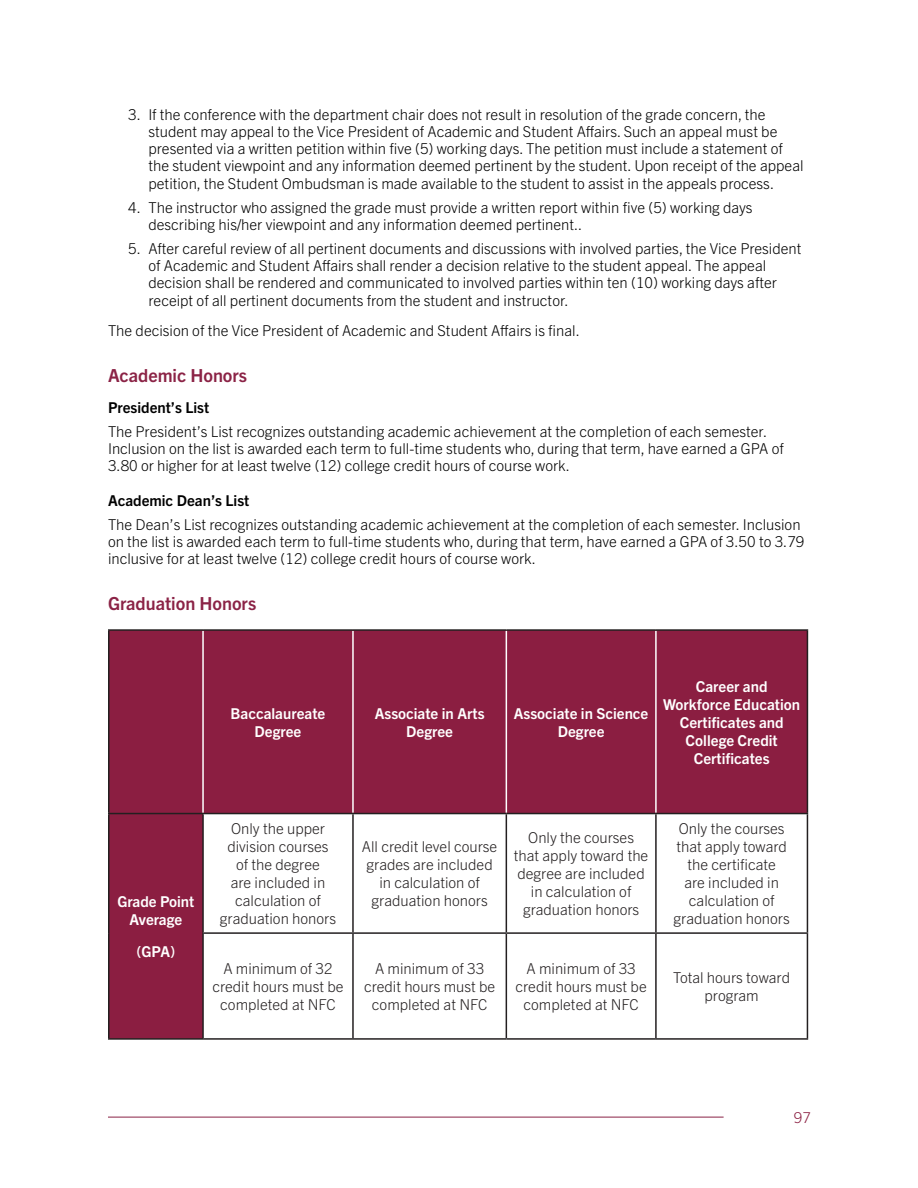
<style>
.page{position:relative;width:918px;height:1188px;background:#fff}
.page>*{position:absolute;margin:0;border:0;box-sizing:border-box;transform-origin:0 0}
.Burgundy_Header_2{font:700 18px "Trade Gothic Next LT Pro";color:#8b2346}
.t1{font:300 15px/17.2px "Trade Gothic Next LT Pro";color:#000}
.t2{font:300 15px/18px "Trade Gothic Next LT Pro";color:#231f20;text-align:center}
.t3{font:700 15px/18px "Trade Gothic Next LT Pro";color:#fff;text-align:center}
.Subheading_Black_1{font:700 15px "Trade Gothic Next LT Pro";color:#000}
.t4{font:300 15px "Trade Gothic Next LT Pro";color:#8b1e41}
</style>
<div class="page">
<hr style="left:108px;top:1117px;width:616px;height:1px;background:#8a2146">
<svg style="left:110px;top:631px;width:697px;height:407px;fill:#8b1e41"></svg>
<hr style="left:108px;top:814px;width:2px;height:119px;background:#231f20">
<hr style="left:202px;top:814px;width:2px;height:118px;background:#231f20">
<hr style="left:352px;top:814px;width:2px;height:118px;background:#231f20">
<hr style="left:506px;top:814px;width:1px;height:118px;background:#231f20">
<hr style="left:655px;top:814px;width:2px;height:118px;background:#231f20">
<hr style="left:807px;top:814px;width:1px;height:118px;background:#231f20">
<hr style="left:108px;top:933px;width:2px;height:105px;background:#231f20">
<hr style="left:202px;top:932px;width:151px;height:2px;background:#231f20">
<hr style="left:202px;top:934px;width:2px;height:104px;background:#231f20">
<hr style="left:353px;top:932px;width:153px;height:2px;background:#231f20">
<hr style="left:352px;top:934px;width:2px;height:104px;background:#231f20">
<hr style="left:506px;top:932px;width:150px;height:2px;background:#231f20">
<hr style="left:506px;top:934px;width:1px;height:104px;background:#231f20">
<hr style="left:656px;top:932px;width:152px;height:2px;background:#231f20">
<hr style="left:655px;top:934px;width:2px;height:104px;background:#231f20">
<hr style="left:807px;top:934px;width:1px;height:104px;background:#231f20">
<hr style="left:108px;top:1038px;width:95px;height:2px;background:#231f20">
<hr style="left:203px;top:1038px;width:150px;height:2px;background:#231f20">
<hr style="left:353px;top:1038px;width:153px;height:2px;background:#231f20">
<hr style="left:506px;top:1038px;width:150px;height:2px;background:#231f20">
<hr style="left:656px;top:1038px;width:152px;height:2px;background:#231f20">
<hr style="left:352px;top:631px;width:2px;height:182px;background:#fff">
<hr style="left:506px;top:631px;width:1px;height:182px;background:#fff">
<hr style="left:655px;top:631px;width:2px;height:182px;background:#fff">
<hr style="left:202px;top:631px;width:2px;height:182px;background:#fff">
<hr style="left:108px;top:629px;width:95px;height:2px;background:#231f20">
<hr style="left:108px;top:631px;width:2px;height:182px;background:#231f20">
<hr style="left:203px;top:629px;width:150px;height:2px;background:#231f20">
<hr style="left:353px;top:629px;width:153px;height:2px;background:#231f20">
<hr style="left:506px;top:629px;width:150px;height:2px;background:#231f20">
<hr style="left:656px;top:629px;width:152px;height:2px;background:#231f20">
<hr style="left:807px;top:631px;width:1px;height:182px;background:#231f20">
<hr style="left:108px;top:813px;width:95px;height:1px;background:#231f20">
<hr style="left:203px;top:813px;width:150px;height:1px;background:#231f20">
<hr style="left:353px;top:813px;width:153px;height:1px;background:#231f20">
<hr style="left:506px;top:813px;width:150px;height:1px;background:#231f20">
<hr style="left:656px;top:813px;width:152px;height:1px;background:#231f20">
<p class="t1" style="left:148px;top:105px;width:657px;text-indent:-20px">3. If the conference with the department chair does not result in resolution of the grade concern, the student may appeal to the Vice President of Academic and Student Affairs. Such an appeal must be presented via a written petition within five (5) working days. The petition must include a statement of the student viewpoint and any information deemed pertinent by the student. Upon receipt of the appeal petition, the Student Ombudsman is made available to the student to assist in the appeals process.</p>
<p class="t1" style="left:148px;top:198px;width:606px;text-indent:-20px">4. The instructor who assigned the grade must provide a written report within five (5) working days describing his/her viewpoint and any information deemed pertinent..</p>
<p class="t1" style="left:148px;top:239px;width:655px;text-indent:-20px">5. After careful review of all pertinent documents and discussions with involved parties, the Vice President of Academic and Student Affairs shall render a decision relative to the student appeal. The appeal decision shall be rendered and communicated to involved parties within ten (10) working days after receipt of all pertinent documents from the student and instructor.</p>
<p class="t1" style="left:108px;top:321px;width:473px">The decision of the Vice President of Academic and Student Affairs is final.</p>
<h3 class="Burgundy_Header_2" style="left:108px;top:363px;width:141px">Academic Honors</h3>
<h4 class="Subheading_Black_1" style="left:108px;top:397px;width:103px">President’s List</h4>
<p class="t1" style="left:108px;top:422px;width:677px">The President’s List recognizes outstanding academic achievement at the completion of each semester.<br>Inclusion on the list is awarded each term to full-time students who, during that term, have earned a GPA of<br>3.80 or higher for at least twelve (12) college credit hours of course work.</p>
<h4 class="Subheading_Black_1" style="left:108px;top:490px;width:143px">Academic Dean’s List</h4>
<p class="t1" style="left:108px;top:515px;width:698px">The Dean’s List recognizes outstanding academic achievement at the completion of each semester. Inclusion on the list is awarded each term to full-time students who, during that term, have earned a GPA of 3.50 to 3.79 inclusive for at least twelve (12) college credit hours of course work.</p>
<h3 class="Burgundy_Header_2" style="left:108px;top:591px;width:150px">Graduation Honors</h3>
<p class="t3" style="left:231px;top:703px;width:96px">Baccalaureate<br>Degree</p>
<p class="t3" style="left:375px;top:703px;width:111px">Associate in Arts<br>Degree</p>
<p class="t3" style="left:514px;top:703px;width:136px">Associate in Science<br>Degree</p>
<p class="t3" style="left:663px;top:676px;width:138px">Career and<br>Workforce Education<br>Certificates and<br>College Credit<br>Certificates</p>
<p class="t3" style="left:117px;top:892px;width:79px">Grade Point<br>Average</p>
<p class="t3" style="left:136px;top:941px;width:40px">(GPA)</p>
<p class="t2" style="left:220px;top:819px;width:118px">Only the upper division courses of the degree<br>are included in calculation of graduation honors</p>
<p class="t2" style="left:362px;top:837px;width:137px">All credit level course grades are included in calculation of graduation honors</p>
<p class="t2" style="left:514px;top:828px;width:136px">Only the courses that apply toward the degree are included in calculation of graduation honors</p>
<p class="t2" style="left:674px;top:819px;width:118px">Only the courses that apply toward the certificate<br>are included in calculation of graduation honors</p>
<p class="t2" style="left:212px;top:958px;width:133px">A minimum of 32 credit hours must be completed at NFC</p>
<p class="t2" style="left:364px;top:958px;width:133px">A minimum of 33 credit hours must be completed at NFC</p>
<p class="t2" style="left:515px;top:958px;width:133px">A minimum of 33 credit hours must be completed at NFC</p>
<p class="t2" style="left:673px;top:967px;width:118px">Total hours toward program</p>
<p class="t4" style="left:794px;top:1107px;width:19px">97</p>
</div>
